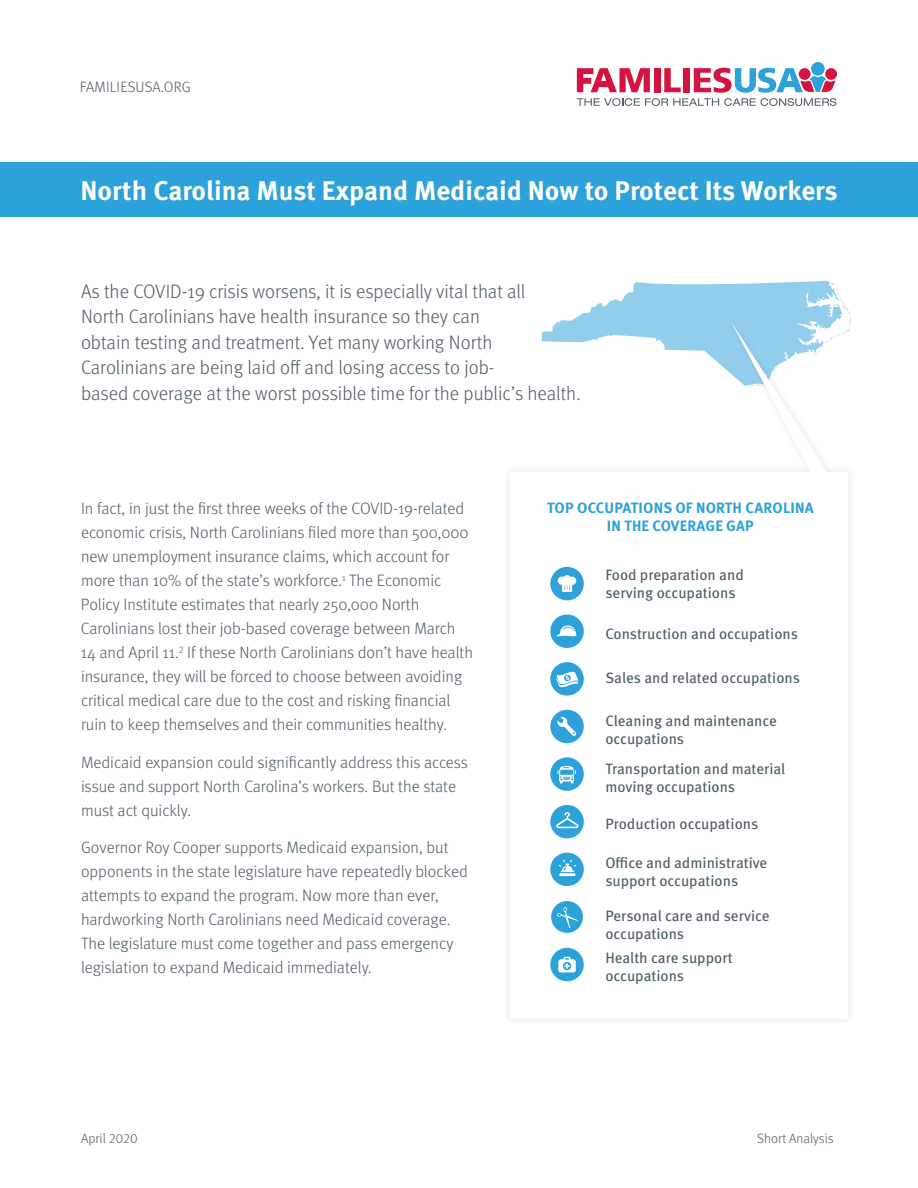
<style>
.page{position:relative;width:918px;height:1188px;background:#fff}
.page>*{position:absolute;margin:0;border:0;box-sizing:border-box;transform-origin:0 0}
.t1{font:700 27px "Meta OT";color:#fff}
.t2{font:300 19.5px/25.5px "Meta OT";color:#4b5c65}
.t3{font:300 16.5px/24px "Meta OT";color:#4b5c65}
.t4{font:15px/18px "Meta OT";color:#4b5c65}
.t5{font:700 15px/18px "Meta OT";letter-spacing:.01em;color:#2ca1da;text-align:center}
.t6{font:300 15px "Meta OT";letter-spacing:.01em;color:#4b5c65}
.t7{font:300 13.5px "Meta OT";color:#4b5c65}
</style>
<div class="page">
<svg style="left:579px;top:281px;width:271px;height:35px"></svg>
<div style="left:502px;top:316px;width:354px;height:710px;background:#231f20;opacity:.12"></div>
<svg style="left:510px;top:322px;width:338px;height:697px"></svg>
<div style="left:0;top:162px;width:918px;height:55px;background:#2ca1da"></div>
<div style="left:811px;top:62px;width:14px;height:14px;background:#2ca1da;border-radius:50%"></div>
<svg style="left:577px;top:68px;width:259px;height:38px"></svg>
<div style="left:550px;top:615px;width:34px;height:33px;background:#2ca1da;border-radius:50%"></div>
<svg style="left:556px;top:625px;width:21px;height:12px"></svg>
<div style="left:550px;top:662px;width:34px;height:34px;background:#2ca1da;border-radius:50%"></div>
<svg style="left:556px;top:671px;width:22px;height:17px"></svg>
<div style="left:550px;top:567px;width:34px;height:33px;background:#2ca1da;border-radius:50%"></div>
<svg style="left:558px;top:575px;width:18px;height:17px"></svg>
<div style="left:550px;top:710px;width:34px;height:33px;background:#2ca1da;border-radius:50%"></div>
<svg style="left:557px;top:717px;width:20px;height:19px"></svg>
<div style="left:550px;top:757px;width:34px;height:34px;background:#2ca1da;border-radius:50%"></div>
<svg style="left:557px;top:766px;width:19px;height:17px"></svg>
<div style="left:550px;top:853px;width:34px;height:33px;background:#2ca1da;border-radius:50%"></div>
<svg style="left:559px;top:860px;width:17px;height:16px"></svg>
<div style="left:550px;top:948px;width:34px;height:33px;background:#2ca1da;border-radius:50%"></div>
<svg style="left:558px;top:957px;width:18px;height:15px"></svg>
<div style="left:550px;top:805px;width:34px;height:33px;background:#2ca1da;border-radius:50%"></div>
<svg style="left:556px;top:812px;width:23px;height:16px"></svg>
<div style="left:551px;top:901px;width:32px;height:32px;background:#2ca1da;border-radius:50%"></div>
<svg style="left:557px;top:907px;width:21px;height:21px"></svg>
<p class="t6" style="left:80px;top:78px;width:113px">FAMILIESUSA.ORG</p>
<h1 class="t1" style="left:81px;top:173px;width:759px">North Carolina Must Expand Medicaid Now to Protect Its Workers</h1>
<p class="t2" style="left:81px;top:278px;width:501px">As the COVID-19 crisis worsens, it is especially vital that all<br>North Carolinians have health insurance so they can<br>obtain testing and treatment. Yet many working North Carolinians are being laid off and losing access to job-<br>based coverage at the worst possible time for the public’s health.</p>
<p class="t3" style="left:81px;top:497px;width:394px">In fact, in just the first three weeks of the COVID-19-related economic crisis, North Carolinians filed more than 500,000 new unemployment insurance claims, which account for more than 10% of the state’s workforce.<sup>1</sup> The Economic Policy Institute estimates that nearly 250,000 North Carolinians lost their job-based coverage between March 14 and April 11.<sup>2</sup> If these North Carolinians don’t have health insurance, they will be forced to choose between avoiding critical medical care due to the cost and risking financial ruin to keep themselves and their communities healthy.</p>
<p class="t3" style="left:81px;top:750px;width:389px">Medicaid expansion could significantly address this access issue and support North Carolina’s workers. But the state must act quickly.</p>
<p class="t3" style="left:81px;top:836px;width:389px">Governor Roy Cooper supports Medicaid expansion, but opponents in the state legislature have repeatedly blocked attempts to expand the program. Now more than ever, hardworking North Carolinians need Medicaid coverage.<br>The legislature must come together and pass emergency legislation to expand Medicaid immediately.</p>
<p class="t7" style="left:81px;top:1131px;width:58px">April 2020</p>
<p class="t5" style="left:547px;top:499px;width:268px">TOP OCCUPATIONS OF NORTH CAROLINA<br>IN THE COVERAGE GAP</p>
<p class="t4" style="left:605px;top:566px;width:140px">Food preparation and serving occupations</p>
<p class="t4" style="left:605px;top:625px;width:194px">Construction and occupations</p>
<p class="t4" style="left:605px;top:669px;width:196px">Sales and related occupations</p>
<p class="t4" style="left:605px;top:712px;width:173px">Cleaning and maintenance occupations</p>
<p class="t4" style="left:605px;top:760px;width:181px">Transportation and material moving occupations</p>
<p class="t4" style="left:605px;top:815px;width:154px">Production occupations</p>
<p class="t4" style="left:605px;top:854px;width:163px">Office and administrative support occupations</p>
<p class="t4" style="left:605px;top:907px;width:166px">Personal care and service occupations</p>
<p class="t4" style="left:605px;top:949px;width:129px">Health care support occupations</p>
<p class="t7" style="left:757px;top:1131px;width:78px">Short Analysis</p>
</div>
